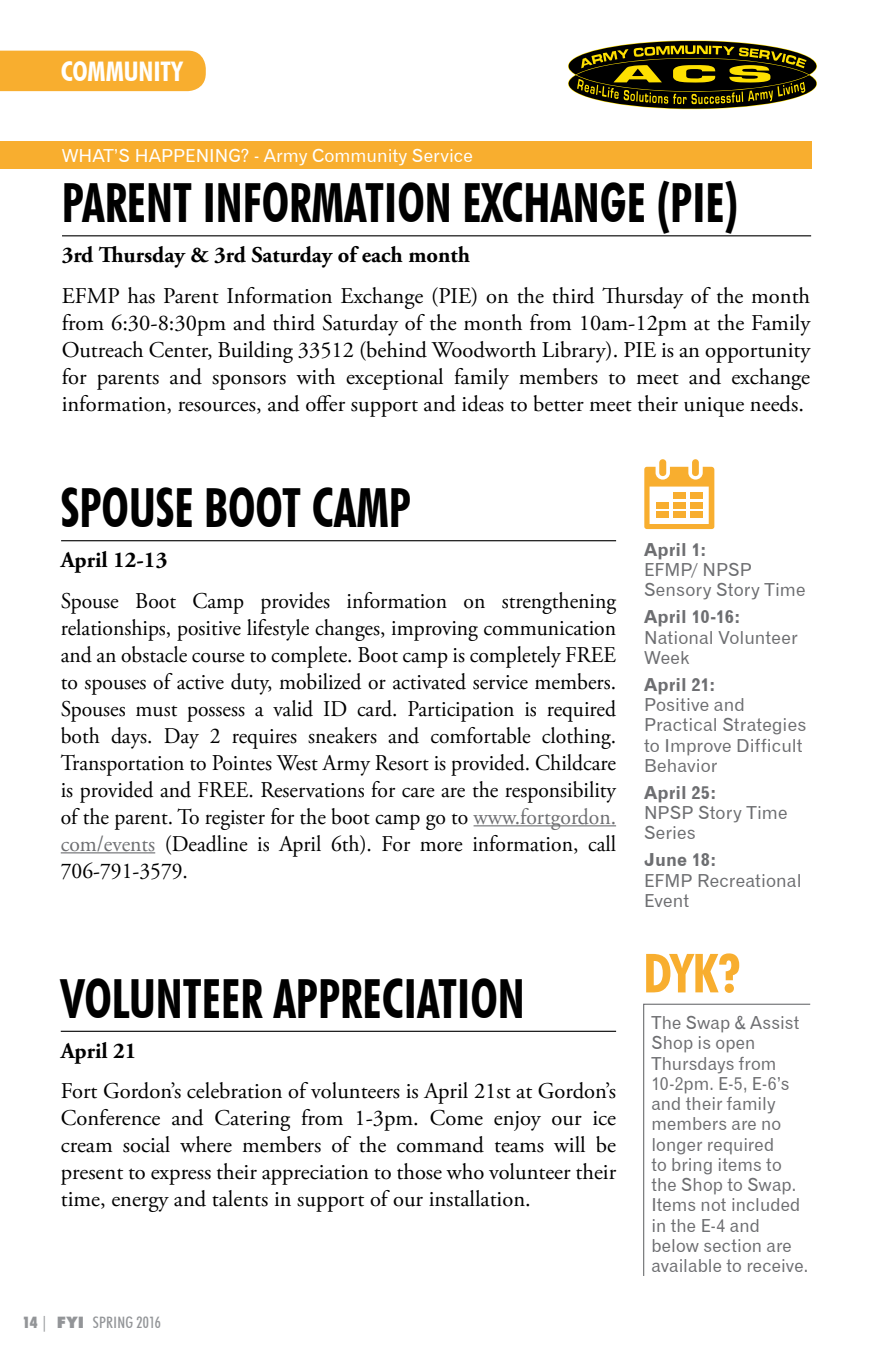
<style>
.page{position:relative;width:871px;height:1357px;background:#fff}
.page>*{position:absolute;margin:0;border:0;box-sizing:border-box;transform-origin:0 0}
.t1{font:700 condensed 54px "Futura BT";color:#000;scale:.9 1}
.t2{font:700 condensed 54px "Futura BT";color:#f8ae2f}
.t3{font:700 condensed 27px "Futura BT";letter-spacing:-.005em;color:#fff}
.t4{font:22.5px/27px "Adobe Garamond Pro";color:#000;text-align:justify}
.t5{font:22.5px/27px "Adobe Garamond Pro";color:#000;text-align:justify;scale:.96 1}
.t6{font:700 22.5px "Adobe Garamond Pro";color:#000}
.t7{font:18px/20.2px "Gothic 720 BT Roman B";letter-spacing:.005em;color:#6d6e71}
.t8{font:18px "Gothic 720 BT Bold B";color:#6d6e71}
.t9{font:18px "Gothic 720 BT Roman B";color:#fff}
.t10{font:500 condensed 15.75px "Futura BT";letter-spacing:.02em;color:#939598}
.s1{color:#6d6e71}
.s2{font-weight:900}
.s3{font-weight:900;font-stretch:normal}
</style>
<div class="page">
<div style="left:0;top:51px;width:206px;height:40px;background:#f8ae2f"></div>
<div style="left:659px;top:459px;width:7px;height:17px;background:#f8ae2f;border-radius:3px"></div>
<div style="left:692px;top:459px;width:7px;height:17px;background:#f8ae2f;border-radius:3px"></div>
<svg style="left:644px;top:467px;width:70px;height:62px"></svg>
<div style="left:673px;top:492px;width:12px;height:7px;background:#f8ae2f"></div>
<div style="left:690px;top:492px;width:12px;height:7px;background:#f8ae2f"></div>
<div style="left:656px;top:502px;width:12px;height:6px;background:#f8ae2f"></div>
<div style="left:673px;top:502px;width:12px;height:6px;background:#f8ae2f"></div>
<div style="left:690px;top:502px;width:12px;height:6px;background:#f8ae2f"></div>
<div style="left:656px;top:512px;width:12px;height:6px;background:#f8ae2f"></div>
<div style="left:673px;top:512px;width:12px;height:6px;background:#f8ae2f"></div>
<div style="left:690px;top:512px;width:12px;height:6px;background:#f8ae2f"></div>
<svg style="left:568px;top:40px;width:249px;height:69px"></svg>
<div style="left:0;top:141px;width:811px;height:27px;background:#f8ae2f"></div>
<hr style="left:473px;top:825px;width:143px;height:1px;background:#6d6e71">
<hr style="left:61px;top:852px;width:94px;height:1px;background:#6d6e71">
<hr style="left:62px;top:235px;width:749px;height:1px;background:#000">
<hr style="left:61px;top:1031px;width:555px;height:1px;background:#000">
<hr style="left:61px;top:540px;width:555px;height:1px;background:#000">
<svg style="left:643px;top:1003px;width:168px;height:273px"></svg>
<p class="t3" style="left:61px;top:55px;width:123px">COMMUNITY</p>
<p class="t9" style="left:62px;top:144px;width:413px">WHAT’S HAPPENING? - Army Community Service</p>
<h1 class="t1" style="left:62px;top:170px;width:753px">PARENT INFORMATION EXCHANGE (PIE)</h1>
<p class="t6" style="left:62px;top:242px;width:410px">3rd Thursday &amp; 3rd Saturday of each month</p>
<p class="t4" style="left:62px;top:283px;width:750px">EFMP has Parent Information Exchange (PIE) on the third Thursday of the month from 6:30-8:30pm and third Saturday of the month from 10am-12pm at the Family Outreach Center, Building 33512 (behind Woodworth Library). PIE is an opportunity for parents and sponsors with exceptional family members to meet and exchange information, resources, and offer support and ideas to better meet their unique needs.</p>
<h1 class="t1" style="left:61px;top:475px;width:391px">SPOUSE BOOT CAMP</h1>
<p class="t6" style="left:61px;top:547px;width:108px">April 12-13</p>
<p class="t5" style="left:61px;top:588px;width:580px">Spouse Boot Camp provides information on strengthening relationships, positive lifestyle changes, improving communication and an obstacle course to complete. Boot camp is completely FREE to spouses of active duty, mobilized or activated service members.<br>Spouses must possess a valid ID card. Participation is required both days. Day 2 requires sneakers and comfortable clothing.<br>Transportation to Pointes West Army Resort is provided. Childcare is provided and FREE. Reservations for care are the responsibility of the parent. To register for the boot camp go to <span class="s1">www.fortgordon. com/events</span> (Deadline is April 6th). For more information, call 706-791-3579.</p>
<h1 class="t1" style="left:61px;top:965px;width:517px">VOLUNTEER APPRECIATION</h1>
<p class="t6" style="left:61px;top:1037px;width:77px">April 21</p>
<p class="t4" style="left:61px;top:1078px;width:557px">Fort Gordon’s celebration of volunteers is April 21st at Gordon’s Conference and Catering from 1-3pm. Come enjoy our ice cream social where members of the command teams will be present to express their appreciation to those who volunteer their time, energy and talents in support of our installation.</p>
<p class="t10" style="left:23px;top:1313px;width:140px"><span class="s2">14</span> | <span class="s3">FYI</span> SPRING 2016</p>
<p class="t8" style="left:644px;top:538px;width:64px">April 1:</p>
<p class="t7" style="left:644px;top:559px;width:163px">EFMP/ NPSP<br>Sensory Story Time</p>
<p class="t8" style="left:644px;top:606px;width:98px">April 10-16:</p>
<p class="t7" style="left:644px;top:627px;width:155px">National Volunteer<br>Week</p>
<p class="t8" style="left:644px;top:673px;width:73px">April 21:</p>
<p class="t7" style="left:644px;top:694px;width:164px">Positive and<br>Practical Strategies to Improve Difficult<br>Behavior</p>
<p class="t8" style="left:644px;top:781px;width:74px">April 25:</p>
<p class="t7" style="left:644px;top:802px;width:145px">NPSP Story Time<br>Series</p>
<p class="t8" style="left:644px;top:849px;width:74px">June 18:</p>
<p class="t7" style="left:644px;top:870px;width:159px">EFMP Recreational<br>Event</p>
<h1 class="t2" style="left:643px;top:940px;width:100px">DYK?</h1>
<p class="t7" style="left:651px;top:1012px;width:158px">The Swap &amp; Assist<br>Shop is open<br>Thursdays from<br>10-2pm. E-5, E-6’s and their family members are no longer required<br>to bring items to the Shop to Swap.<br>Items not included in the E-4 and below section are available to receive.</p>
</div>
